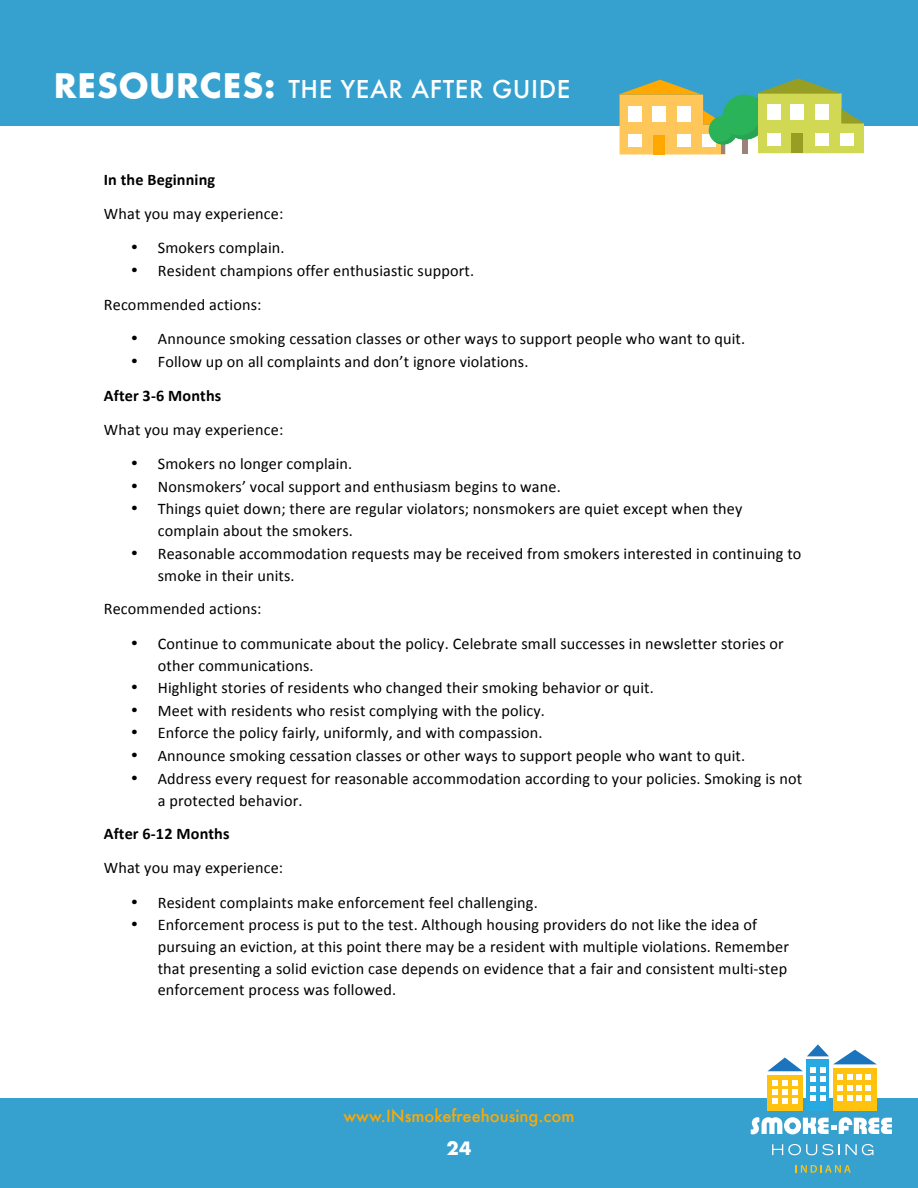
<style>
.page{position:relative;width:918px;height:1188px;background:#fff}
.page>*{position:absolute;margin:0;border:0;box-sizing:border-box;transform-origin:0 0}
.t1{font:500 24px "Futura";letter-spacing:.025em;color:#fff}
.t2{font:700 18px "Futura";color:#fff}
.t3{font:500 16.5px "Futura";color:#ffa800}
.t4{font:16.2px/21.9px "Calibri";letter-spacing:.01em;color:#000}
.t5{font:700 16.2px "Calibri";letter-spacing:.01em;color:#000}
.s1{font-weight:700;font-size:33px}
.s2{font-weight:700}
</style>
<div class="page">
<div style="left:0;top:1098px;width:918px;height:90px;background:#36a1cf"></div>
<div style="left:767px;top:1075px;width:35px;height:35px;background:#ffc20e"></div>
<div style="left:806px;top:1059px;width:23px;height:52px;background:#27aae1"></div>
<div style="left:833px;top:1068px;width:44px;height:42px;background:#ffc20e"></div>
<svg style="left:751px;top:1117px;width:141px;height:17px"></svg>
<svg style="left:772px;top:1144px;width:68px;height:11px"></svg>
<svg style="left:846px;top:1144px;width:27px;height:11px"></svg>
<svg style="left:796px;top:1165px;width:55px;height:8px"></svg>
<svg style="left:767px;top:1044px;width:110px;height:60px"></svg>
<div style="left:0;top:0;width:918px;height:126px;background:#36a1cf"></div>
<svg style="left:618px;top:78px;width:246px;height:76px"></svg>
<div style="left:767px;top:104px;width:13px;height:16px;background:#fff"></div>
<div style="left:790px;top:104px;width:14px;height:16px;background:#fff"></div>
<div style="left:815px;top:133px;width:14px;height:13px;background:#fff"></div>
<div style="left:767px;top:133px;width:13px;height:13px;background:#fff"></div>
<div style="left:840px;top:133px;width:14px;height:13px;background:#fff"></div>
<div style="left:815px;top:104px;width:14px;height:16px;background:#fff"></div>
<div style="left:792px;top:133px;width:11px;height:20px;background:#969e24"></div>
<h1 class="t1" style="left:54px;top:73px;width:518px"><span class="s1">RESOURCES:</span> THE YEAR AFTER GUIDE</h1>
<p class="t5" style="left:104px;top:170px;width:113px">In the Beginning</p>
<p class="t4" style="left:104px;top:203px;width:181px">What you may experience:</p>
<p class="t4" style="left:131px;top:237px;width:155px">• Smokers complain.</p>
<p class="t4" style="left:104px;top:254px;width:372px;line-height:33.5px;text-indent:27px">• Resident champions offer enthusiastic support.<br>Recommended actions:</p>
<p class="t4" style="left:131px;top:328px;width:616px">• Announce smoking cessation classes or other ways to support people who want to quit.</p>
<p class="t4" style="left:104px;top:345px;width:426px;line-height:33.5px;text-indent:27px">• Follow up on all complaints and don’t ignore violations.<br><span class="s2">After 3--‐6 Months</span></p>
<p class="t4" style="left:104px;top:419px;width:181px">What you may experience:</p>
<p class="t4" style="left:131px;top:453px;width:223px">• Smokers no longer complain.</p>
<p class="t4" style="left:131px;top:475px;width:431px">• Nonsmokers’ vocal support and enthusiasm begins to wane.</p>
<p class="t4" style="left:158px;top:498px;width:586px;text-indent:-27px">• Things quiet down; there are regular violators; nonsmokers are quiet except when they complain about the smokers.</p>
<p class="t4" style="left:158px;top:542px;width:645px;text-indent:-27px">• Reasonable accommodation requests may be received from smokers interested in continuing to smoke in their units.</p>
<p class="t4" style="left:104px;top:598px;width:159px">Recommended actions:</p>
<p class="t4" style="left:158px;top:633px;width:628px;text-indent:-27px">• Continue to communicate about the policy. Celebrate small successes in newsletter stories or other communications.</p>
<p class="t4" style="left:131px;top:677px;width:525px">• Highlight stories of residents who changed their smoking behavior or quit.</p>
<p class="t4" style="left:131px;top:700px;width:416px">• Meet with residents who resist complying with the policy.</p>
<p class="t4" style="left:131px;top:722px;width:413px">• Enforce the policy fairly, uniformly, and with compassion.</p>
<p class="t4" style="left:131px;top:745px;width:616px">• Announce smoking cessation classes or other ways to support people who want to quit.</p>
<p class="t4" style="left:158px;top:767px;width:646px;text-indent:-27px">• Address every request for reasonable accommodation according to your policies. Smoking is not a protected behavior.</p>
<p class="t5" style="left:104px;top:824px;width:127px">After 6--‐12 Months</p>
<p class="t4" style="left:104px;top:857px;width:181px">What you may experience:</p>
<p class="t4" style="left:131px;top:891px;width:409px">• Resident complaints make enforcement feel challenging.</p>
<p class="t4" style="left:158px;top:914px;width:633px;text-indent:-27px">• Enforcement process is put to the test. Although housing providers do not like the idea of pursuing an eviction, at this point there may be a resident with multiple violations. Remember that presenting a solid eviction case depends on evidence that a fair and consistent multi--‐step enforcement process was followed.</p>
<p class="t3" style="left:344px;top:1105px;width:232px">www.INsmokefreehousing.com</p>
<p class="t2" style="left:446px;top:1136px;width:27px">24</p>
</div>
